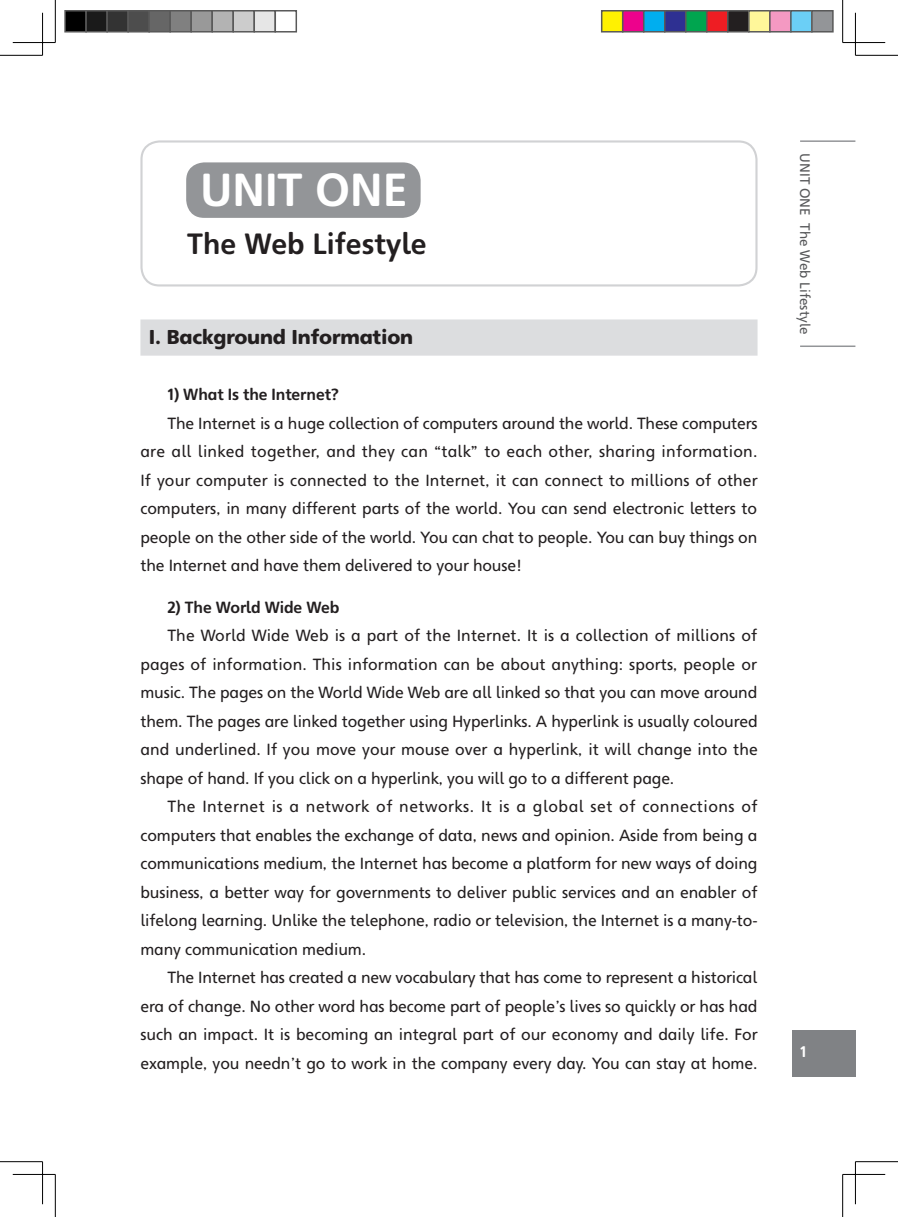
<style>
.page{position:relative;width:898px;height:1217px;background:#fff}
.page>*{position:absolute;margin:0;border:0;box-sizing:border-box;transform-origin:0 0}
.t1{font:700 45px "Big Reed";color:#fff}
.t2{font:700 28.5px "Big Reed";color:#231f20}
.t3{font:900 19.5px "Big Reed";letter-spacing:-.01em;color:#231f20}
.t4{font:15.75px/28.5px "Big Reed";letter-spacing:-.01em;color:#231f20;text-align:justify}
.t5{font:700 15.75px "Big Reed";letter-spacing:-.01em;color:#231f20}
.t6{font:13.5px "Big Reed";color:#57585a}
.s1{font-family:"Binary ITC";font-weight:700}
</style>
<div class="page">
<hr style="left:799px;top:140px;width:56px;height:2px;background:#939598">
<hr style="left:799px;top:345px;width:56px;height:2px;background:#939598">
<div style="left:791px;top:1029px;width:64px;height:47px;background:#808285"></div>
<div style="left:186px;top:162px;width:234px;height:56px;background:#939598;border-radius:18px"></div>
<div style="left:140px;top:140px;width:617px;height:146px;border:2px solid #d1d2d4;border-radius:18px"></div>
<div style="left:140px;top:319px;width:617px;height:36px;background:#dcdddf"></div>
<hr style="left:0;top:55px;width:43px;height:1px;background:#000">
<hr style="left:855px;top:55px;width:42px;height:1px;background:#000">
<hr style="left:0;top:1161px;width:43px;height:1px;background:#000">
<hr style="left:855px;top:1161px;width:42px;height:1px;background:#000">
<hr style="left:55px;top:0;width:1px;height:43px;background:#000">
<hr style="left:55px;top:1174px;width:1px;height:42px;background:#000">
<hr style="left:842px;top:0;width:1px;height:43px;background:#000">
<hr style="left:842px;top:1174px;width:1px;height:42px;background:#000">
<hr style="left:13px;top:42px;width:42px;height:1px;background:#000">
<hr style="left:842px;top:42px;width:42px;height:1px;background:#000">
<hr style="left:13px;top:1173px;width:42px;height:1px;background:#000">
<hr style="left:842px;top:1173px;width:42px;height:1px;background:#000">
<hr style="left:42px;top:13px;width:1px;height:42px;background:#000">
<hr style="left:42px;top:1161px;width:1px;height:42px;background:#000">
<hr style="left:854px;top:13px;width:1px;height:42px;background:#000">
<hr style="left:854px;top:1161px;width:1px;height:42px;background:#000">
<div style="left:65px;top:11px;width:21px;height:21px;background:#000"></div>
<div style="left:64px;top:10px;width:23px;height:23px;border:2px solid #595959"></div>
<div style="left:86px;top:11px;width:21px;height:21px;background:#1a1a1a"></div>
<div style="left:85px;top:10px;width:23px;height:23px;border:2px solid #595959"></div>
<div style="left:107px;top:11px;width:21px;height:21px;background:#333"></div>
<div style="left:106px;top:10px;width:23px;height:23px;border:2px solid #595959"></div>
<div style="left:128px;top:11px;width:21px;height:21px;background:#4d4d4d"></div>
<div style="left:127px;top:10px;width:23px;height:23px;border:2px solid #595959"></div>
<div style="left:149px;top:11px;width:21px;height:21px;background:#666"></div>
<div style="left:148px;top:10px;width:23px;height:23px;border:2px solid #595959"></div>
<div style="left:170px;top:11px;width:21px;height:21px;background:#808080"></div>
<div style="left:169px;top:10px;width:23px;height:23px;border:2px solid #595959"></div>
<div style="left:191px;top:11px;width:21px;height:21px;background:#999"></div>
<div style="left:190px;top:10px;width:23px;height:23px;border:2px solid #595959"></div>
<div style="left:212px;top:11px;width:21px;height:21px;background:#b3b3b3"></div>
<div style="left:211px;top:10px;width:23px;height:23px;border:2px solid #595959"></div>
<div style="left:233px;top:11px;width:21px;height:21px;background:#ccc"></div>
<div style="left:232px;top:10px;width:23px;height:23px;border:2px solid #595959"></div>
<div style="left:254px;top:11px;width:21px;height:21px;background:#e6e6e6"></div>
<div style="left:253px;top:10px;width:23px;height:23px;border:2px solid #595959"></div>
<div style="left:274px;top:10px;width:23px;height:23px;border:2px solid #595959"></div>
<div style="left:601px;top:11px;width:21px;height:21px;background:#fff101"></div>
<div style="left:600px;top:10px;width:23px;height:23px;border:2px solid #595959"></div>
<div style="left:622px;top:11px;width:21px;height:21px;background:#ed028c"></div>
<div style="left:621px;top:10px;width:23px;height:23px;border:2px solid #595959"></div>
<div style="left:643px;top:11px;width:21px;height:21px;background:#00aeef"></div>
<div style="left:642px;top:10px;width:23px;height:23px;border:2px solid #595959"></div>
<div style="left:664px;top:11px;width:21px;height:21px;background:#2e3092"></div>
<div style="left:663px;top:10px;width:23px;height:23px;border:2px solid #595959"></div>
<div style="left:685px;top:11px;width:21px;height:21px;background:#00a54f"></div>
<div style="left:684px;top:10px;width:23px;height:23px;border:2px solid #595959"></div>
<div style="left:706px;top:11px;width:21px;height:21px;background:#ee1d23"></div>
<div style="left:705px;top:10px;width:23px;height:23px;border:2px solid #595959"></div>
<div style="left:727px;top:11px;width:21px;height:21px;background:#231f20"></div>
<div style="left:726px;top:10px;width:23px;height:23px;border:2px solid #595959"></div>
<div style="left:748px;top:11px;width:21px;height:21px;background:#fff79a"></div>
<div style="left:747px;top:10px;width:23px;height:23px;border:2px solid #595959"></div>
<div style="left:769px;top:11px;width:21px;height:21px;background:#f499c2"></div>
<div style="left:768px;top:10px;width:23px;height:23px;border:2px solid #595959"></div>
<div style="left:790px;top:11px;width:21px;height:21px;background:#6bcff6"></div>
<div style="left:789px;top:10px;width:23px;height:23px;border:2px solid #595959"></div>
<div style="left:811px;top:11px;width:21px;height:21px;background:#939598"></div>
<div style="left:810px;top:10px;width:23px;height:23px;border:2px solid #595959"></div>
<h1 class="t1" style="left:200px;top:169px;width:209px">Unit One</h1>
<h2 class="t2" style="left:187px;top:231px;width:241px">The Web Lifestyle</h2>
<p class="t3" style="left:149px;top:328px;width:266px">I. Background Information</p>
<p class="t5" style="left:167px;top:387px;width:173px">1) What Is the Internet?</p>
<p class="t4" style="left:140px;top:410px;width:618px;text-indent:27px">The Internet is a huge collection of computers around the world. These computers are all linked together, and they can <span class="s1">“</span>talk<span class="s1">”</span> to each other, sharing information.<br>If your computer is connected to the Internet, it can connect to millions of other computers, in many different parts of the world. You can send electronic letters to people on the other side of the world. You can chat to people. You can buy things on the Internet and have them delivered to your house!</p>
<p class="t5" style="left:167px;top:599px;width:173px">2) The World Wide Web</p>
<p class="t4" style="left:140px;top:622px;width:618px;text-indent:27px">The World Wide Web is a part of the Internet. It is a collection of millions of pages of information. This information can be about anything: sports, people or music. The pages on the World Wide Web are all linked so that you can move around them. The pages are linked together using Hyperlinks. A hyperlink is usually coloured and underlined. If you move your mouse over a hyperlink, it will change into the shape of hand. If you click on a hyperlink, you will go to a different page.</p>
<p class="t4" style="left:140px;top:793px;width:618px;text-indent:27px">The Internet is a network of networks. It is a global set of connections of computers that enables the exchange of data, news and opinion. Aside from being a communications medium, the Internet has become a platform for new ways of doing business, a better way for governments to deliver public services and an enabler of lifelong learning. Unlike the telephone, radio or television, the Internet is a many-to&shy;many communication medium.</p>
<p class="t4" style="left:140px;top:964px;width:618px;text-indent:27px">The Internet has created a new vocabulary that has come to represent a historical era of change. No other word has become part of people’s lives so quickly or has had such an impact. It is becoming an integral part of our economy and daily life. For example, you needn’t go to work in the company every day. You can stay at home.</p>
<p class="t6" style="left:811px;top:153px;width:182px;rotate:90deg">UNIT ONE The Web Lifestyle</p>
</div>
